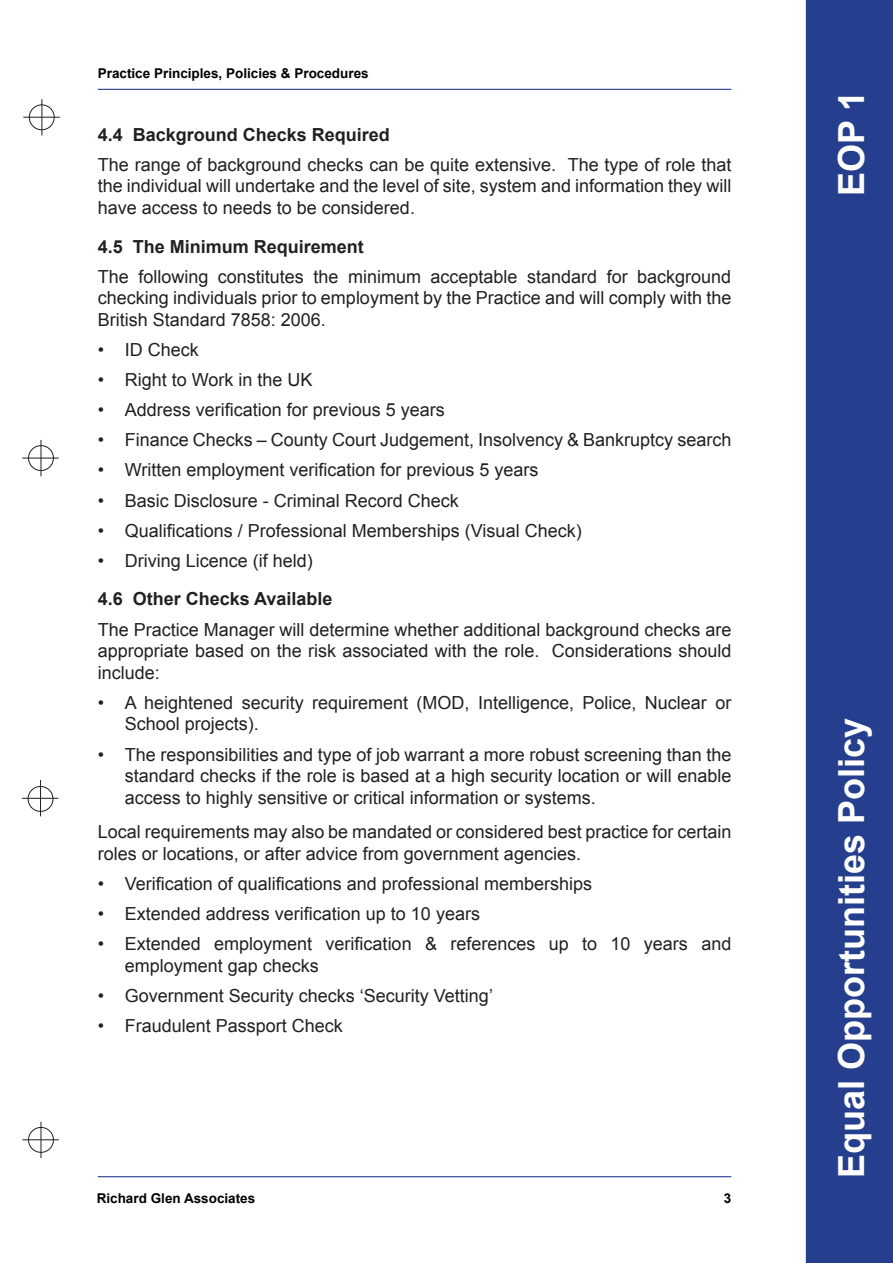
<style>
.page{position:relative;width:893px;height:1263px;background:#fff}
.page>*{position:absolute;margin:0;border:0;box-sizing:border-box;transform-origin:0 0}
.t1{font:700 36px "Arial";color:#fff}
.t2{font:18px/21.6px "Arial";color:#231f20;text-align:justify}
.t3{font:700 18px "Arial";color:#231f20}
.t4{font:700 13.5px "Arial";color:#000}
</style>
<div class="page">
<hr style="left:98px;top:89px;width:633px;height:1px;background:#253f8e">
<hr style="left:98px;top:1176px;width:633px;height:1px;background:#253f8e">
<div style="left:29px;top:105px;width:25px;height:25px;border:1px solid #231f20;border-radius:50%"></div>
<hr style="left:23px;top:117px;width:37px;height:1px;background:#231f20">
<hr style="left:42px;top:99px;width:1px;height:36px;background:#231f20">
<div style="left:28px;top:445px;width:26px;height:26px;border:1px solid #231f20;border-radius:50%"></div>
<hr style="left:22px;top:458px;width:37px;height:1px;background:#231f20">
<hr style="left:41px;top:440px;width:1px;height:36px;background:#231f20">
<div style="left:28px;top:786px;width:25px;height:25px;border:1px solid #231f20;border-radius:50%"></div>
<div style="left:28px;top:1127px;width:26px;height:25px;border:1px solid #231f20;border-radius:50%"></div>
<hr style="left:22px;top:798px;width:36px;height:1px;background:#231f20">
<hr style="left:40px;top:780px;width:1px;height:36px;background:#231f20">
<hr style="left:22px;top:1139px;width:37px;height:1px;background:#231f20">
<hr style="left:41px;top:1122px;width:1px;height:36px;background:#231f20">
<div style="left:806px;top:0;width:87px;height:1263px;background:#253f8e"></div>
<p class="t4" style="left:98px;top:64px;width:272px">Practice Principles, Policies &amp; Procedures</p>
<p class="t3" style="left:98px;top:122px;width:294px">4.4 Background Checks Required</p>
<p class="t2" style="left:98px;top:154px;width:635px">The range of background checks can be quite extensive. The type of role that the individual will undertake and the level of site, system and information they will have access to needs to be considered.</p>
<p class="t3" style="left:98px;top:234px;width:268px">4.5 The Minimum Requirement</p>
<p class="t2" style="left:98px;top:266px;width:635px">The following constitutes the minimum acceptable standard for background checking individuals prior to employment by the Practice and will comply with the British Standard 7858: 2006.</p>
<p class="t2" style="left:98px;top:339px;width:103px">• ID Check</p>
<p class="t2" style="left:98px;top:369px;width:216px">• Right to Work in the UK</p>
<p class="t2" style="left:98px;top:399px;width:349px">• Address verification for previous 5 years</p>
<p class="t2" style="left:98px;top:429px;width:635px">• Finance Checks – County Court Judgement, Insolvency &amp; Bankruptcy search</p>
<p class="t2" style="left:98px;top:459px;width:442px">• Written employment verification for previous 5 years</p>
<p class="t2" style="left:98px;top:490px;width:363px">• Basic Disclosure - Criminal Record Check</p>
<p class="t2" style="left:98px;top:520px;width:485px">• Qualifications / Professional Memberships (Visual Check)</p>
<p class="t2" style="left:98px;top:550px;width:217px">• Driving Licence (if held)</p>
<p class="t3" style="left:98px;top:587px;width:236px">4.6 Other Checks Available</p>
<p class="t2" style="left:98px;top:618px;width:635px">The Practice Manager will determine whether additional background checks are appropriate based on the risk associated with the role. Considerations should include:</p>
<p class="t2" style="left:125px;top:692px;width:608px;text-indent:-27px">• A heightened security requirement (MOD, Intelligence, Police, Nuclear or<br>School projects).</p>
<p class="t2" style="left:125px;top:744px;width:608px;text-indent:-27px">• The responsibilities and type of job warrant a more robust screening than the standard checks if the role is based at a high security location or will enable access to highly sensitive or critical information or systems.</p>
<p class="t2" style="left:98px;top:821px;width:635px">Local requirements may also be mandated or considered best practice for certain roles or locations, or after advice from government agencies.</p>
<p class="t2" style="left:98px;top:873px;width:496px">• Verification of qualifications and professional memberships</p>
<p class="t2" style="left:98px;top:903px;width:384px">• Extended address verification up to 10 years</p>
<p class="t2" style="left:125px;top:933px;width:608px;text-indent:-27px">• Extended employment verification &amp; references up to 10 years and employment gap checks</p>
<p class="t2" style="left:98px;top:985px;width:397px">• Government Security checks ‘Security Vetting’</p>
<p class="t2" style="left:98px;top:1015px;width:247px">• Fraudulent Passport Check</p>
<p class="t4" style="left:97px;top:1189px;width:160px">Richard Glen Associates</p>
<p class="t4" style="left:724px;top:1189px;width:9px">3</p>
<p class="t1" style="left:828px;top:196px;width:107px;rotate:-90deg">EOP 1</p>
<p class="t1" style="left:828px;top:1178px;width:462px;rotate:-90deg">Equal Opportunities Policy</p>
</div>
